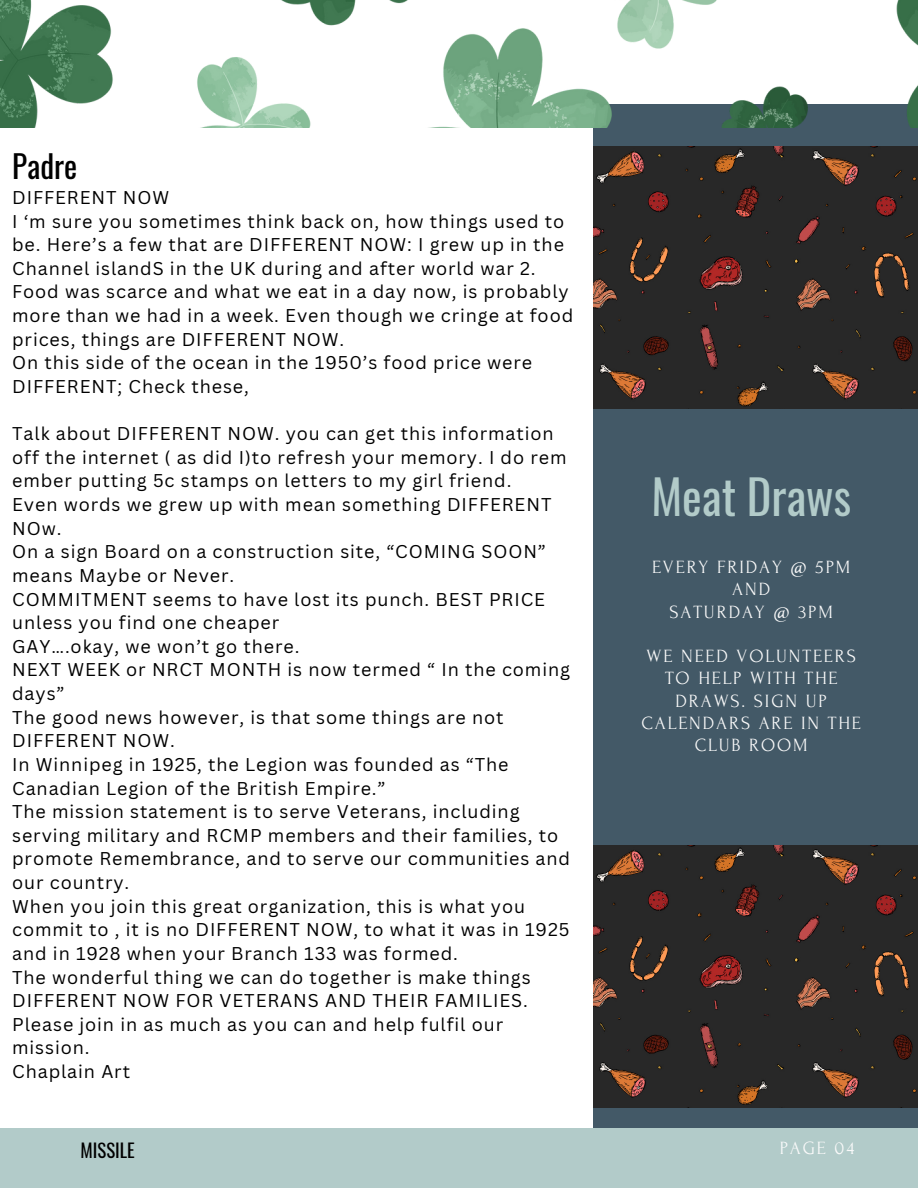
<style>
.page{position:relative;width:918px;height:1188px;background:#fff}
.page>*{position:absolute;margin:0;border:0;box-sizing:border-box;transform-origin:0 0}
.t1{font:46.65px "Oswald";color:#b2cbc9}
.t2{font:31.2px "Oswald";color:#000}
.t3{font:18.75px "Oswald";color:#000}
.t4{font:18.6px/22.2px "Forum";letter-spacing:.1em;color:#fafafa;text-align:center}
.t5{font:18px/23.7px "Canva Sans";letter-spacing:.05em;color:#000}
</style>
<div class="page">
<div style="left:594px;top:104px;width:324px;height:1084px;background:#435967"></div>
<div style="left:0;top:1128px;width:918px;height:60px;background:#b2cbc9"></div>
<img style="left:0;top:0;width:918px;height:127px">
<img style="left:594px;top:147px;width:324px;height:262px">
<img style="left:594px;top:846px;width:324px;height:262px">
<h3 class="t2" style="left:12px;top:141px;width:67px">Padre</h3>
<p class="t5" style="left:12px;top:185px;width:159px">DIFFERENT NOW</p>
<p class="t5" style="left:12px;top:209px;width:554px;text-align:justify">I ‘m sure you sometimes think back on, how things used to be. Here’s a few that are DIFFERENT NOW: I grew up in the Channel islandS in the UK during and after world war 2.</p>
<p class="t5" style="left:12px;top:280px;width:563px">Food was scarce and what we eat in a day now, is probably more than we had in a week. Even though we cringe at food prices, things are DIFFERENT NOW.</p>
<p class="t5" style="left:12px;top:350px;width:522px">On this side of the ocean in the 1950’s food price were<br>DIFFERENT; Check these,</p>
<p class="t5" style="left:12px;top:421px;width:556px">Talk about DIFFERENT NOW. you can get this information off the internet ( as did I)to refresh your memory. I do rem ember putting 5c stamps on letters to my girl friend.</p>
<p class="t5" style="left:12px;top:492px;width:541px">Even words we grew up with mean something DIFFERENT<br>NOw.</p>
<p class="t5" style="left:12px;top:539px;width:535px">On a sign Board on a construction site, “COMING SOON” means Maybe or Never.</p>
<p class="t5" style="left:12px;top:587px;width:534px">COMMITMENT seems to have lost its punch. BEST PRICE unless you find one cheaper</p>
<p class="t5" style="left:12px;top:634px;width:289px">GAY….okay, we won’t go there.</p>
<p class="t5" style="left:12px;top:658px;width:559px">NEXT WEEK or NRCT MONTH is now termed “ In the coming days”</p>
<p class="t5" style="left:12px;top:705px;width:493px">The good news however, is that some things are not</p>
<p class="t5" style="left:12px;top:728px;width:164px">DIFFERENT NOW.</p>
<p class="t5" style="left:12px;top:752px;width:498px">In Winnipeg in 1925, the Legion was founded as “The<br>Canadian Legion of the British Empire.”</p>
<p class="t5" style="left:12px;top:799px;width:559px">The mission statement is to serve Veterans, including serving military and RCMP members and their families, to promote Remembrance, and to serve our communities and our country.</p>
<p class="t5" style="left:12px;top:894px;width:559px">When you join this great organization, this is what you commit to , it is no DIFFERENT NOW, to what it was in 1925 and in 1928 when your Branch 133 was formed.</p>
<p class="t5" style="left:12px;top:965px;width:520px">The wonderful thing we can do together is make things DIFFERENT NOW FOR VETERANS AND THEIR FAMILIES.<br>Please join in as much as you can and help fulfil our mission.</p>
<h3 class="t5" style="left:12px;top:1059px;width:119px">Chaplain Art</h3>
<p class="t1" style="left:651px;top:461px;width:201px">Meat Draws</p>
<h2 class="t4" style="left:652px;top:556px;width:200px">EVERY FRIDAY @ 5PM<br>AND<br>SATURDAY @ 3PM</h2>
<p class="t4" style="left:641px;top:645px;width:221px">WE NEED VOLUNTEERS<br>TO HELP WITH THE<br>DRAWS. SIGN UP<br>CALENDARS ARE IN THE<br>CLUB ROOM</p>
<h3 class="t3" style="left:81px;top:1136px;width:56px">MISSILE</h3>
<h3 class="t4" style="left:780px;top:1137px;width:76px">PAGE 04</h3>
</div>
